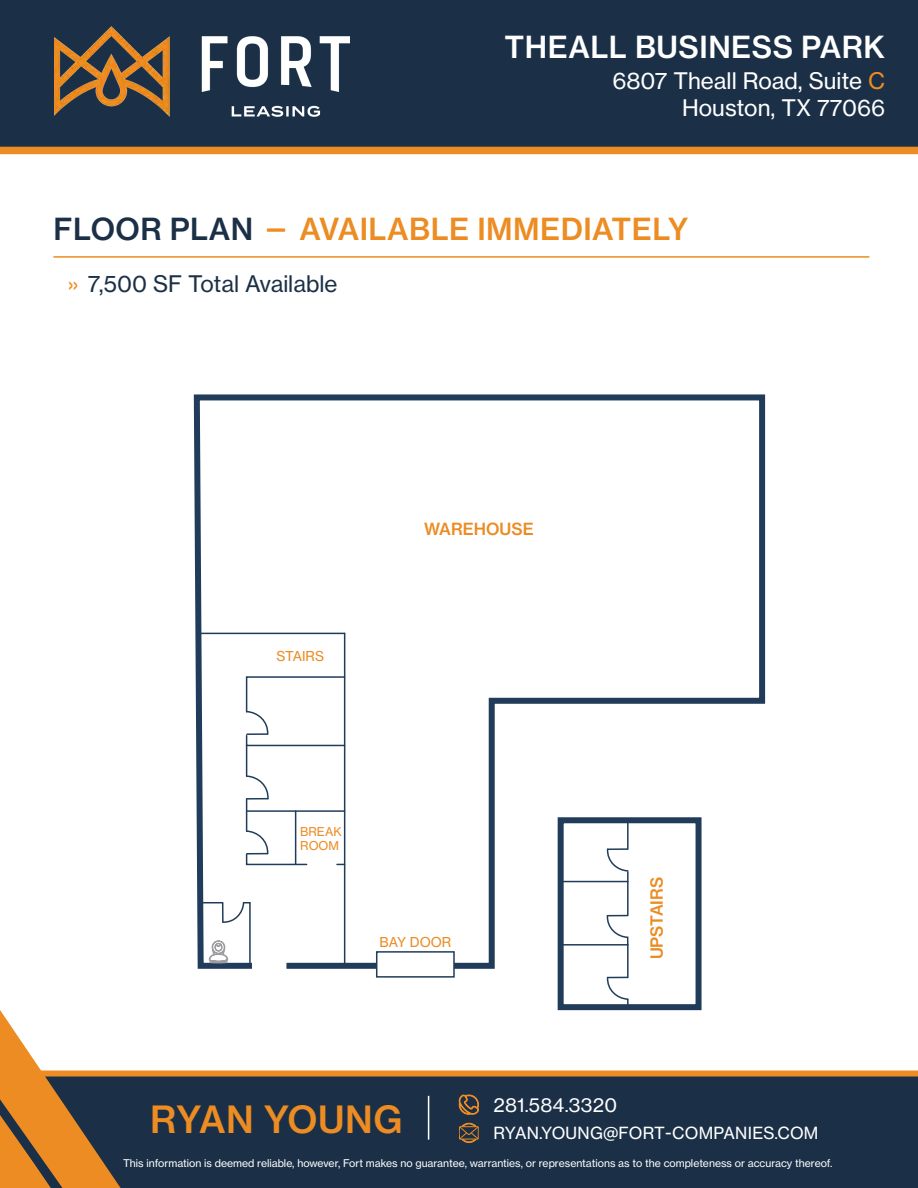
<style>
.page{position:relative;width:918px;height:1188px;background:#fff}
.page>*{position:absolute;margin:0;border:0;box-sizing:border-box;transform-origin:0 0}
.t1{font:37.05px "N Haas Grotesk TX Pro 65 Md";letter-spacing:.015em;color:#ec8c22}
.t2{font:30px "N Haas Grotesk TX Pro 65 Md";letter-spacing:.015em;color:#ec8c22}
.t3{font:30px "N Haas Grotesk TX Pro 65 Md";letter-spacing:.015em;color:#fff}
.t4{font:22.5px/27px "N Haas Grotesk TX Pro 55 Rg";color:#fff;text-align:right}
.t5{font:22.5px "N Haas Grotesk TX Pro 55 Rg";color:#1b3047}
.t6{font:18.3px "N Haas Grotesk TX Pro 55 Rg";letter-spacing:.015em;color:#fff}
.t7{font:16.5px "N Haas Grotesk TX Pro 55 Rg";letter-spacing:.015em;color:#fff}
.t8{font:16.5px "N Haas Grotesk TX Pro 65 Md";color:#eb8c23}
.t9{font:13.5px "N Haas Grotesk TX Pro 55 Rg";color:#eb8c23}
.t10{font:12px/14.4px "N Haas Grotesk TX Pro 55 Rg";color:#eb8c23}
.t11{font:10.5px "N Haas Grotesk TX Pro 55 Rg";color:#fff}
.s1{color:#ec8c22}
.s2{color:#1b3047}
</style>
<div class="page">
<div style="left:0;top:0;width:918px;height:154px;background:#1b3047"></div>
<hr style="left:53px;top:256px;width:816px;height:2px;background:#ec8c22">
<div style="left:121px;top:1071px;width:797px;height:117px;background:#1b3047"></div>
<svg style="left:0;top:1010px;width:121px;height:178px"></svg>
<svg style="left:459px;top:1094px;width:21px;height:21px"></svg>
<svg style="left:459px;top:1123px;width:20px;height:20px"></svg>
<hr style="left:428px;top:1096px;width:1px;height:44px;background:#fff">
<img style="left:54px;top:26px;width:296px;height:91px">
<svg style="left:193px;top:394px;width:573px;height:575px"></svg>
<hr style="left:198px;top:633px;width:147px;height:1px;background:#213c5a">
<hr style="left:344px;top:633px;width:1px;height:333px;background:#213c5a">
<hr style="left:246px;top:745px;width:1px;height:31px;background:#213c5a">
<hr style="left:246px;top:799px;width:1px;height:32px;background:#213c5a">
<hr style="left:247px;top:810px;width:98px;height:2px;background:#213c5a">
<svg style="left:245px;top:676px;width:101px;height:71px"></svg>
<svg style="left:245px;top:775px;width:24px;height:25px"></svg>
<hr style="left:247px;top:798px;width:21px;height:2px;background:#213c5a">
<svg style="left:245px;top:830px;width:63px;height:36px"></svg>
<svg style="left:555px;top:814px;width:150px;height:197px"></svg>
<div style="left:376px;top:951px;width:79px;height:27px;border:2px solid #213c5a"></div>
<svg style="left:202px;top:901px;width:49px;height:66px"></svg>
<hr style="left:295px;top:811px;width:1px;height:53px;background:#213c5a">
<p class="t3" style="left:505px;top:29px;width:382px">THEALL BUSINESS PARK</p>
<p class="t4" style="left:612px;top:67px;width:274px">6807 Theall Road, Suite <span class="s1">C<br></span>Houston, TX 77066</p>
<p class="t2" style="left:54px;top:210px;width:637px"><span class="s2">FLOOR PLAN</span> — AVAILABLE IMMEDIATELY</p>
<p class="t5" style="left:68px;top:270px;width:272px"><span class="s1">»</span> 7,500 SF Total Available</p>
<p class="t9" style="left:277px;top:648px;width:49px">STAIRS</p>
<p class="t8" style="left:424px;top:518px;width:111px">WAREHOUSE</p>
<p class="t10" style="left:300px;top:824px;width:43px">BREAK<br>ROOM</p>
<p class="t9" style="left:380px;top:934px;width:73px">BAY DOOR</p>
<p class="t8" style="left:646px;top:959px;width:84px;rotate:-90deg">UPSTAIRS</p>
<p class="t6" style="left:493px;top:1094px;width:125px">281.584.3320</p>
<p class="t7" style="left:493px;top:1123px;width:327px">RYAN.YOUNG@FORT-COMPANIES.COM</p>
<p class="t1" style="left:150px;top:1096px;width:254px">RYAN YOUNG</p>
<p class="t11" style="left:123px;top:1157px;width:711px">This information is deemed reliable, however, Fort makes no guarantee, warranties, or representations as to the completeness or accuracy thereof.</p>
</div>
